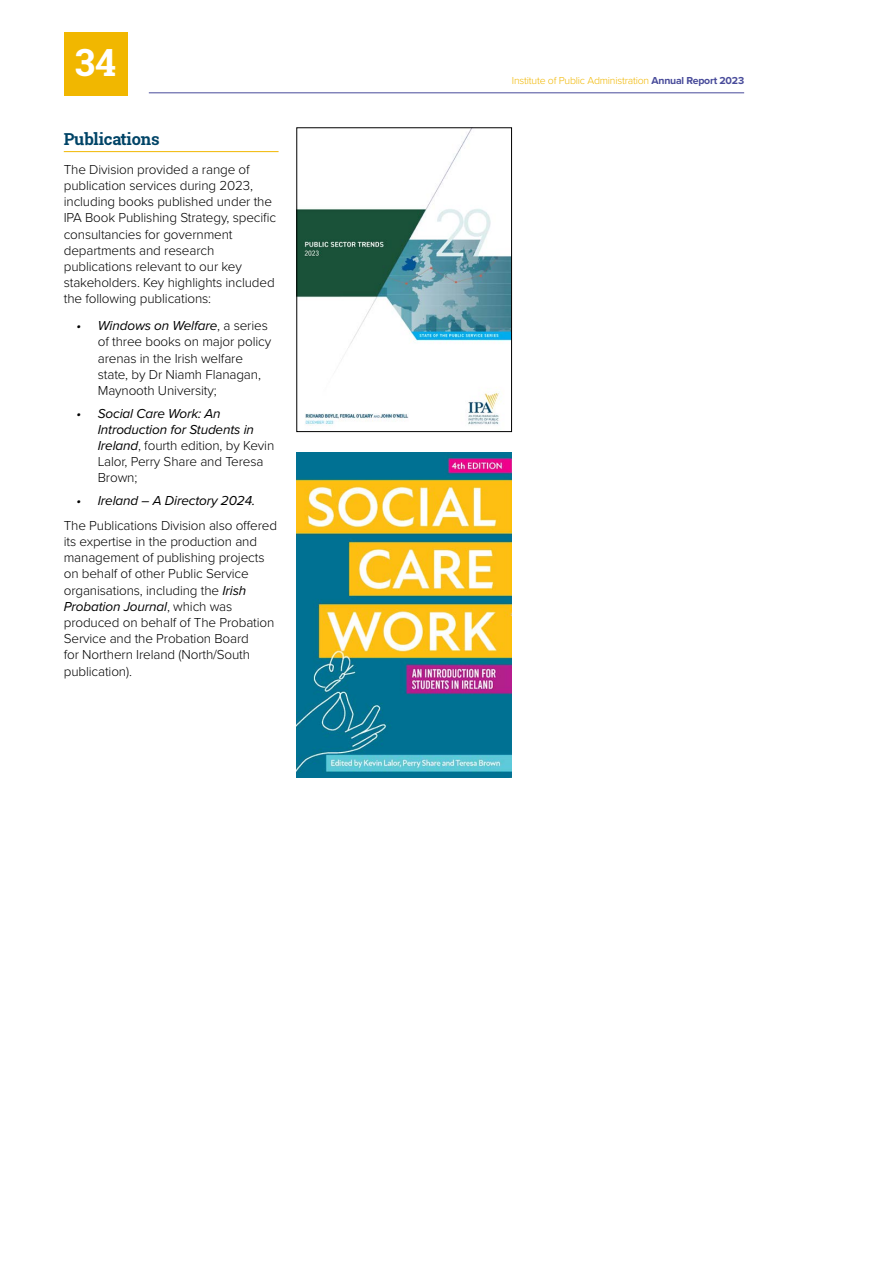
<style>
.page{position:relative;width:893px;height:1263px;background:#fff}
.page>*{position:absolute;margin:0;border:0;box-sizing:border-box;transform-origin:0 0}
.t1{font:700 37.5px "Roboto Slab";color:#fff}
.Small_heads{font:700 16.5px "Roboto Slab";letter-spacing:-.01em;color:#004467}
.Body_9pt_light{font:300 13.5px/16.2px "Proxima Nova";letter-spacing:-.01em;color:#000}
.t2{font:italic 13.5px "Proxima Nova";letter-spacing:-.01em;color:#000}
.t3{font:300 10.5px "Proxima Nova";letter-spacing:-.02em;color:#f1b700}
.s1{font-weight:400;font-style:italic}
.s2{font-weight:700;color:#484b9a}
</style>
<div class="page">
<hr style="left:149px;top:93px;width:595px;height:1px;background:#484b9a">
<div style="left:64px;top:33px;width:64px;height:63px;background:#f1b700"></div>
<hr style="left:64px;top:151px;width:215px;height:1px;background:#f1b700">
<img style="left:299px;top:130px;width:211px;height:296px">
<div style="left:297px;top:128px;width:215px;height:304px;border:1px solid #000"></div>
<img style="left:297px;top:453px;width:215px;height:324px">
<h1 class="t1" style="left:75px;top:37px;width:43px">34</h1>
<p class="Small_heads" style="left:64px;top:128px;width:97px">Publications</p>
<p class="Body_9pt_light" style="left:64px;top:160px;width:214px">The Division provided a range of publication services during 2023, including books published under the IPA Book Publishing Strategy, specific consultancies for government departments and research publications relevant to our key stakeholders. Key highlights included the following publications:</p>
<p class="Body_9pt_light" style="left:98px;top:317px;width:175px;text-indent:-21px"><span class="s1">• Windows on Welfare</span>, a series of three books on major policy arenas in the Irish welfare state, by Dr Niamh Flanagan,<br>Maynooth University;</p>
<p class="Body_9pt_light" style="left:98px;top:404px;width:178px;text-indent:-21px"><span class="s1">• Social Care Work: An<br>Introduction for Students in<br>Ireland</span>, fourth edition, by Kevin<br>Lalor, Perry Share and Teresa<br>Brown;</p>
<p class="t2" style="left:77px;top:490px;width:180px">• Ireland – A Directory 2024.</p>
<p class="Body_9pt_light" style="left:64px;top:516px;width:215px">The Publications Division also offered its expertise in the production and management of publishing projects on behalf of other Public Service organisations, including the <span class="s1">Irish<br>Probation Journal</span>, which was produced on behalf of The Probation<br>Service and the Probation Board<br>for Northern Ireland (North/South publication).</p>
<p class="t3" style="left:512px;top:73px;width:234px">Institute of Public Administration <span class="s2">Annual Report 2023</span></p>
</div>
